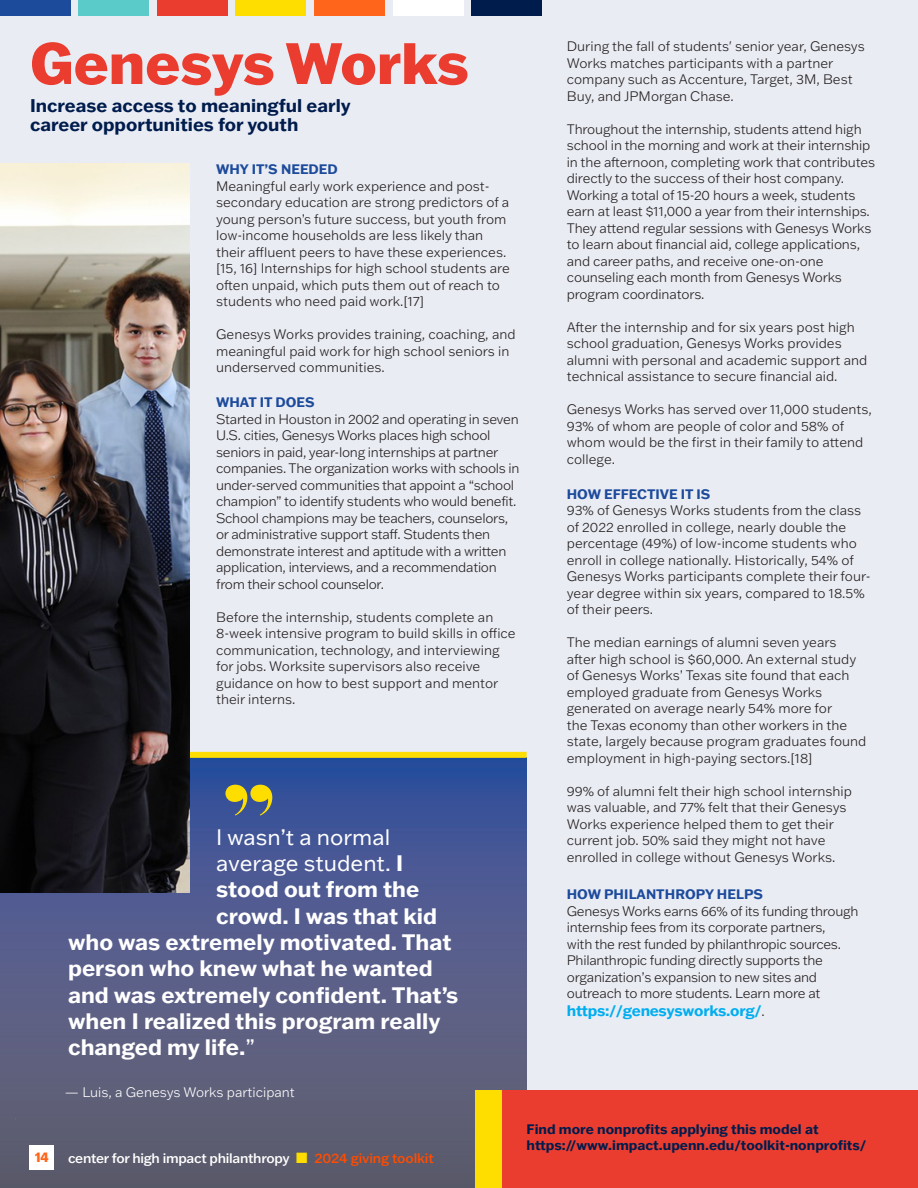
<style>
.page{position:relative;width:918px;height:1188px;background:#eaecf3}
.page>*{position:absolute;margin:0;border:0;box-sizing:border-box;transform-origin:0 0}
.t1{font:900 96px "Reina Neue";color:#fedd00}
.t2{font:800 57px "Franklin Gothic ATF";color:#ea3d2f}
.List_Paragraph{font:700 21.9px "Franklin Gothic ATF";color:#fff}
.List_Paragraph-2{font:21.9px "Franklin Gothic ATF";color:#fff}
.t3{font:700 18px/18.6px "Franklin Gothic ATF";color:#001c4d}
.t4{font:700 15px "Franklin Gothic ATF";letter-spacing:-.02em;color:#00aeef}
.t5{font:300 13.5px/16.5px "Franklin Gothic ATF";color:#231f20}
.t6{font:300 13.5px/16.5px "Franklin Gothic ATF";letter-spacing:-.02em;color:#231f20}
.t7{font:700 13.5px/16.2px "Franklin Gothic ATF";color:#001c4d}
.t8{font:500 13.5px "Franklin Gothic ATF";letter-spacing:-.02em;color:#fff}
.t9{font:300 13.5px "Franklin Gothic ATF";color:#fff}
.t10{font:700 13.5px "Franklin Gothic ATF";color:#1d4b9c}
.t11{font:800 13.5px "Forma DJR Display";color:#ff661c}
.s1{font-weight:700}
.s2{font-weight:400}
.s3{font-weight:700;color:#1d4b9c}
.s4{font-weight:300;font-size:13.5px;color:#231f20}
.s5{color:#fedd00}
.s6{color:#ff4c00}
</style>
<div class="page">
<svg style="left:0;top:758px;width:527px;height:430px;background:#535b85"></svg>
<div style="left:29px;top:1145px;width:25px;height:25px;background:#fff"></div>
<div style="left:475px;top:1090px;width:443px;height:98px;background:#ea3d2f"></div>
<div style="left:475px;top:1090px;width:27px;height:98px;background:#fedd00"></div>
<div style="left:0;top:0;width:70px;height:16px;background:#1d4b9c"></div>
<div style="left:79px;top:0;width:70px;height:16px;background:#5bcbca"></div>
<div style="left:157px;top:0;width:71px;height:16px;background:#ea3d2f"></div>
<div style="left:236px;top:0;width:70px;height:16px;background:#fedd00"></div>
<div style="left:314px;top:0;width:71px;height:16px;background:#ff661c"></div>
<div style="left:393px;top:0;width:70px;height:16px;background:#fff"></div>
<div style="left:471px;top:0;width:71px;height:16px;background:#001c4d"></div>
<div style="left:189px;top:752px;width:338px;height:6px;background:#fedd00"></div>
<img style="left:0;top:163px;width:189px;height:730px">
<p class="t2" style="left:30px;top:25px;width:440px">Genesys Works</p>
<p class="t3" style="left:30px;top:96px;width:322px">Increase access to meaningful early career opportunities for youth</p>
<p class="t10" style="left:216px;top:160px;width:123px">WHY IT’S NEEDED</p>
<p class="t5" style="left:216px;top:177px;width:295px">Meaningful early work experience and post&shy;secondary education are strong predictors of a young person’s future success, but youth from low-income households are less likely than their affluent peers to have these experiences. [15, 16] Internships for high school students are often unpaid, which puts them out of reach to students who need paid work.[17]</p>
<p class="t5" style="left:216px;top:326px;width:301px">Genesys Works provides training, coaching, and meaningful paid work for high school seniors in underserved communities.</p>
<p class="t10" style="left:216px;top:393px;width:100px">WHAT IT DOES</p>
<p class="t6" style="left:216px;top:410px;width:305px">Started in Houston in 2002 and operating in seven U.S. cities, Genesys Works places high school seniors in paid, year-long internships at partner companies. The organization works with schools in under-served communities that appoint a “school champion” to identify students who would benefit.<br>School champions may be teachers, counselors, or administrative support staff. Students then demonstrate interest and aptitude with a written application, interviews, and a recommendation from their school counselor.</p>
<p class="t5" style="left:216px;top:608px;width:301px">Before the internship, students complete an 8-week intensive program to build skills in office communication, technology, and interviewing for jobs. Worksite supervisors also receive guidance on how to best support and mentor their interns.</p>
<p class="t1" style="left:222px;top:770px;width:55px">"</p>
<p class="List_Paragraph-2" style="left:216px;top:822px;width:176px">I wasn’t a normal</p>
<p class="List_Paragraph-2" style="left:216px;top:849px;width:189px">average student. <span class="s1">I</span></p>
<p class="List_Paragraph" style="left:216px;top:875px;width:205px">stood out from the</p>
<p class="List_Paragraph" style="left:216px;top:901px;width:223px">crowd. I was that kid</p>
<p class="List_Paragraph" style="left:68px;top:928px;width:385px">who was extremely motivated. That</p>
<p class="List_Paragraph" style="left:68px;top:954px;width:366px">person who knew what he wanted</p>
<p class="List_Paragraph" style="left:68px;top:980px;width:392px">and was extremely confident. That’s</p>
<p class="List_Paragraph" style="left:68px;top:1007px;width:374px">when I realized this program really</p>
<p class="List_Paragraph" style="left:68px;top:1033px;width:188px">changed my life.<span class="s2">”</span></p>
<p class="t9" style="left:65px;top:1083px;width:232px">— Luis, a Genesys Works participant</p>
<p class="t5" style="left:567px;top:38px;width:299px">During the fall of students' senior year, Genesys Works matches participants with a partner company such as Accenture, Target, 3M, Best Buy, and JPMorgan Chase.</p>
<p class="t5" style="left:567px;top:120px;width:310px">Throughout the internship, students attend high school in the morning and work at their internship in the afternoon, completing work that contributes directly to the success of their host company.<br>Working a total of 15-20 hours a week, students earn at least $11,000 a year from their internships.<br>They attend regular sessions with Genesys Works to learn about financial aid, college applications, and career paths, and receive one-on-one counseling each month from Genesys Works program coordinators.</p>
<p class="t5" style="left:567px;top:318px;width:302px">After the internship and for six years post high school graduation, Genesys Works provides alumni with personal and academic support and technical assistance to secure financial aid.</p>
<p class="t5" style="left:567px;top:401px;width:307px">Genesys Works has served over 11,000 students, 93% of whom are people of color and 58% of whom would be the first in their family to attend college.</p>
<p class="t5" style="left:567px;top:486px;width:305px"><span class="s3">HOW EFFECTIVE IT IS<br></span>93% of Genesys Works students from the class of 2022 enrolled in college, nearly double the percentage (49%) of low-income students who enroll in college nationally. Historically, 54% of Genesys Works participants complete their four&shy;year degree within six years, compared to 18.5% of their peers.</p>
<p class="t5" style="left:567px;top:634px;width:301px">The median earnings of alumni seven years after high school is $60,000. An external study of Genesys Works’ Texas site found that each employed graduate from Genesys Works generated on average nearly 54% more for<br>the Texas economy than other workers in the state, largely because program graduates found employment in high-paying sectors.[18]</p>
<p class="t5" style="left:567px;top:783px;width:287px">99% of alumni felt their high school internship was valuable, and 77% felt that their Genesys Works experience helped them to get their current job. 50% said they might not have enrolled in college without Genesys Works.</p>
<p class="t6" style="left:567px;top:886px;width:293px"><span class="s3">HOW PHILANTHROPY HELPS<br></span>Genesys Works earns 66% of its funding through internship fees from its corporate partners,<br>with the rest funded by philanthropic sources.<br>Philanthropic funding directly supports the organization’s expansion to new sites and outreach to more students. Learn more at</p>
<p class="t4" style="left:567px;top:1000px;width:199px">https://genesysworks.org/<span class="s4">.</span></p>
<p class="t11" style="left:35px;top:1146px;width:15px">14</p>
<p class="t8" style="left:68px;top:1149px;width:367px">center for high impact philanthropy <span class="s5">■</span> <span class="s6">2024 giving toolkit</span></p>
<p class="t7" style="left:527px;top:1121px;width:341px">Find more nonprofits applying this model at https://www.impact.upenn.edu/toolkit-nonprofits/</p>
</div>
